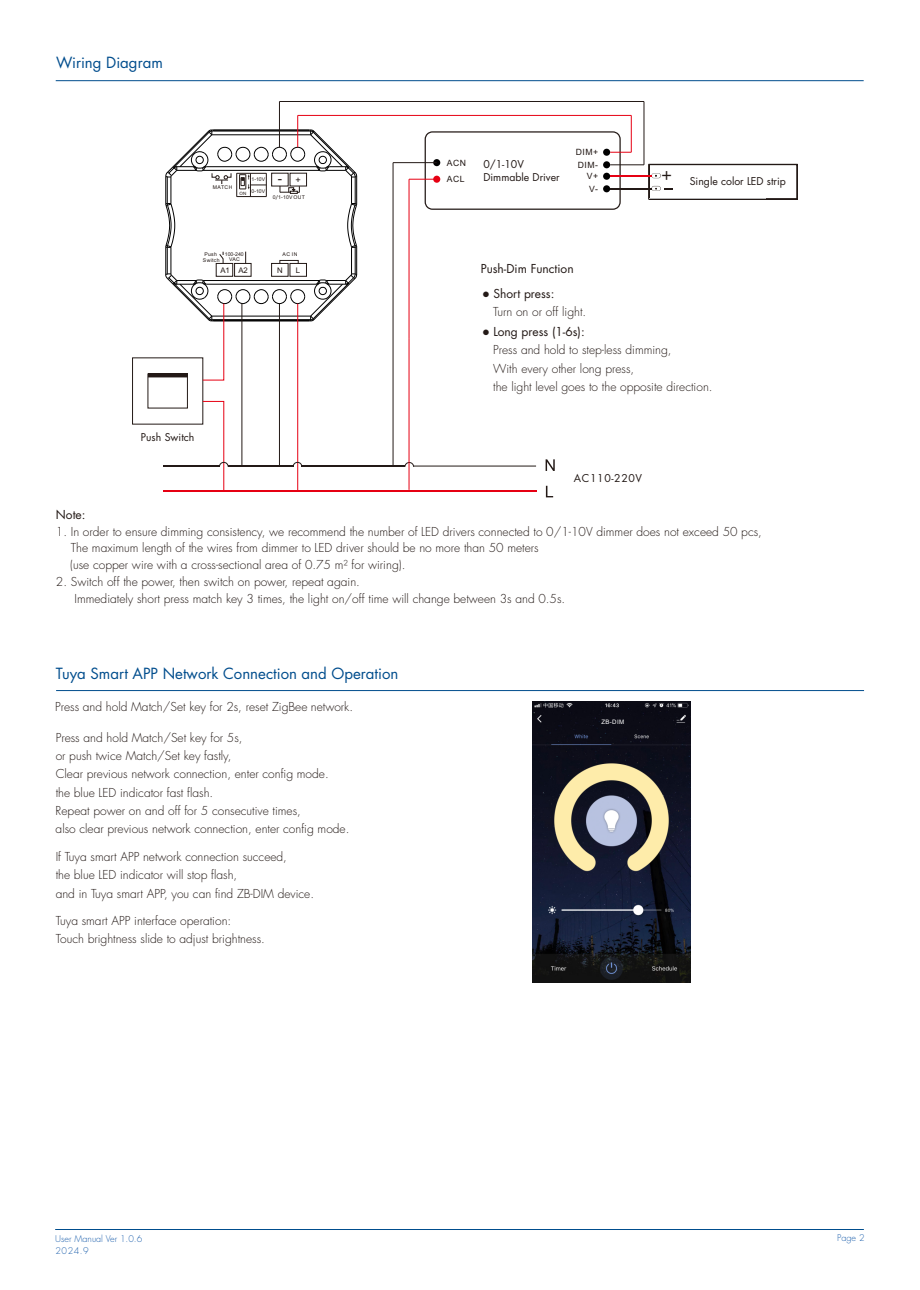
<style>
.page{position:relative;width:920px;height:1290px;background:#fff}
.page>*{position:absolute;margin:0;border:0;box-sizing:border-box;transform-origin:0 0}
.t1{font:15px "Futura Std";color:#004d8d}
.t2{font:300 12px/18.3px "Futura Std";color:#231916}
.t3{font:12px "Futura Std";color:#231916}
.t4{font:10.5px/13.6px "Futura Std";color:#231916}
.t5{font:10.5px "Futura Std";letter-spacing:.06em;color:#231916}
.t6{font:300 9px "Futura Std";color:#1f61ad}
.t7{font:8.7px/12.6px "Arial";letter-spacing:.055em;color:#231916}
.t8{font:7.8px "Arial";color:#231916}
.t9{font:6.15px "Arial";color:#fff}
.t10{font:5.25px/5.8px "Arial";letter-spacing:.055em;color:#231916}
.t11{font:5.25px/5.2px "Arial";color:#231916;text-align:center}
.t12{font:5.1px "Arial";color:#231916}
.s1{font-family:"Microsoft Ya Hei"}
.s2{font-family:"Microsoft Ya Hei";font-weight:400}
.s3{font-weight:400}
</style>
<div class="page">
<hr style="left:55px;top:1229px;width:809px;height:1px;background:#004d8d">
<svg style="left:648px;top:164px;width:150px;height:36px"></svg>
<hr style="left:610px;top:175px;width:42px;height:2px;background:#e60013">
<hr style="left:610px;top:188px;width:42px;height:2px;background:#231916">
<hr style="left:163px;top:490px;width:373px;height:2px;background:#e60013">
<hr style="left:163px;top:465px;width:56px;height:2px;background:#231916">
<hr style="left:279px;top:304px;width:1px;height:161px;background:#231916">
<hr style="left:297px;top:304px;width:1px;height:188px;background:#e60013">
<hr style="left:297px;top:115px;width:1px;height:32px;background:#e60013">
<hr style="left:279px;top:101px;width:365px;height:1px;background:#231916">
<hr style="left:298px;top:115px;width:333px;height:1px;background:#e60013">
<hr style="left:610px;top:164px;width:34px;height:1px;background:#231916">
<hr style="left:631px;top:115px;width:1px;height:37px;background:#e60013">
<hr style="left:644px;top:101px;width:1px;height:64px;background:#231916">
<svg style="left:405px;top:462px;width:9px;height:6px"></svg>
<svg style="left:546px;top:486px;width:7px;height:11px"></svg>
<svg style="left:546px;top:459px;width:9px;height:12px"></svg>
<hr style="left:409px;top:339px;width:1px;height:151px;background:#e60013">
<hr style="left:409px;top:179px;width:1px;height:160px;background:#e60013">
<hr style="left:393px;top:163px;width:1px;height:302px;background:#231916">
<hr style="left:393px;top:162px;width:44px;height:1px;background:#231916">
<svg style="left:409px;top:131px;width:222px;height:79px"></svg>
<svg style="left:293px;top:461px;width:9px;height:7px"></svg>
<hr style="left:301px;top:465px;width:104px;height:2px;background:#231916">
<hr style="left:414px;top:466px;width:122px;height:1px;background:#231916">
<hr style="left:279px;top:101px;width:1px;height:46px;background:#231916">
<div style="left:132px;top:357px;width:71px;height:68px;border:1px solid #231916"></div>
<div style="left:147px;top:373px;width:41px;height:35px;border:1px solid #231916"></div>
<hr style="left:148px;top:374px;width:39px;height:3px;background:#231916">
<hr style="left:241px;top:304px;width:1px;height:161px;background:#231916">
<svg style="left:202px;top:401px;width:27px;height:89px"></svg>
<hr style="left:228px;top:465px;width:65px;height:2px;background:#231916">
<hr style="left:56px;top:80px;width:808px;height:1px;background:#004d8d">
<img style="left:533px;top:701px;width:158px;height:281px">
<img style="left:576px;top:716px;width:73px;height:8px">
<hr style="left:56px;top:690px;width:808px;height:1px;background:#004d8d">
<svg style="left:165px;top:130px;width:192px;height:251px"></svg>
<p class="t1" style="left:56px;top:56px;width:108px">Wiring Diagram</p>
<p class="t12" style="left:252px;top:177px;width:15px">1-10V</p>
<p class="t10" style="left:213px;top:185px;width:21px">MATCH</p>
<p class="t12" style="left:239px;top:189px;width:27px"><sub>ON</sub> 0-10V</p>
<p class="t10" style="left:273px;top:195px;width:34px">0<span class="s1">/</span>1-10V OUT</p>
<p class="t10" style="left:203px;top:252px;width:18px">Push<br>Switch</p>
<p class="t11" style="left:225px;top:252px;width:21px">100-240<br>VAC</p>
<p class="t8" style="left:220px;top:267px;width:29px">A1 A2</p>
<p class="t10" style="left:282px;top:252px;width:16px">AC IN</p>
<p class="t8" style="left:277px;top:267px;width:7px">N</p>
<p class="t8" style="left:296px;top:267px;width:6px">L</p>
<p class="t4" style="left:141px;top:430px;width:55px">Push Switch</p>
<p class="t7" style="left:576px;top:147px;width:24px">DIM+</p>
<p class="t4" style="left:483px;top:157px;width:78px">0/1-10V<br>Dimmable Driver</p>
<p class="t7" style="left:447px;top:157px;width:21px">ACN</p>
<p class="t7" style="left:578px;top:159px;width:22px">DIM-</p>
<p class="t7" style="left:447px;top:173px;width:19px">ACL</p>
<p class="t4" style="left:660px;top:175px;width:127px"><sup>+</sup> Single color LED strip</p>
<p class="t7" style="left:587px;top:171px;width:13px">V+<br>V-</p>
<p class="t3" style="left:481px;top:263px;width:95px">Push-Dim Function</p>
<p class="t2" style="left:493px;top:285px;width:95px;text-indent:-11px"><span class="s2">●</span> <span class="s3">Short press:<br></span>Turn on or off light.</p>
<p class="t2" style="left:493px;top:323px;width:221px;text-indent:-11px"><span class="s2">●</span> <span class="s3">Long press (1-6s):<br></span>Press and hold to step-less dimming,<br>With every other long press,<br>the light level goes to the opposite direction.</p>
<p class="t5" style="left:574px;top:474px;width:70px">AC110-220V</p>
<p class="t3" style="left:56px;top:509px;width:31px">Note:</p>
<p class="t2" style="left:70px;top:523px;width:693px;line-height:16.8px;text-indent:-14px">1. In order to ensure dimming consistency, we recommend the number of LED drivers connected to 0/1-10V dimmer does not exceed 50 pcs,<br>The maximum length of the wires from dimmer to LED driver should be no more than 50 meters<br>(use copper wire with a cross-sectional area of 0.75 m² for wiring).</p>
<p class="t2" style="left:75px;top:574px;width:492px;line-height:16.8px;text-indent:-19px">2. Switch off the power, then switch on power, repeat again.<br>Immediately short press match key 3 times, the light on/off time will change between 3s and 0.5s.</p>
<p class="t1" style="left:56px;top:666px;width:344px">Tuya Smart APP Network Connection and Operation</p>
<p class="t2" style="left:55px;top:698px;width:300px">Press and hold Match/Set key for 2s, reset ZigBee network.</p>
<p class="t2" style="left:56px;top:728px;width:275px">Press and hold Match/Set key for 5s,<br>or push twice Match/Set key fastly,<br>Clear previous network connection, enter config mode. the blue LED indicator fast flash.</p>
<p class="t2" style="left:56px;top:802px;width:295px">Repeat power on and off for 5 consecutive times,<br>also clear previous network connection, enter config mode.</p>
<p class="t2" style="left:56px;top:848px;width:260px">If Tuya smart APP network connection succeed,<br>the blue LED indicator will stop flash,<br>and in Tuya smart APP, you can find ZB-DIM device.</p>
<p class="t2" style="left:56px;top:911px;width:210px">Tuya smart APP interface operation:<br>Touch brightness slide to adjust brightness.</p>
<p class="t9" style="left:601px;top:719px;width:24px">ZB-DIM</p>
<p class="t6" style="left:55px;top:1234px;width:89px">User Manual Ver 1.0.6</p>
<p class="t6" style="left:55px;top:1246px;width:35px">2024.9</p>
<p class="t6" style="left:837px;top:1234px;width:29px">Page 2</p>
</div>
